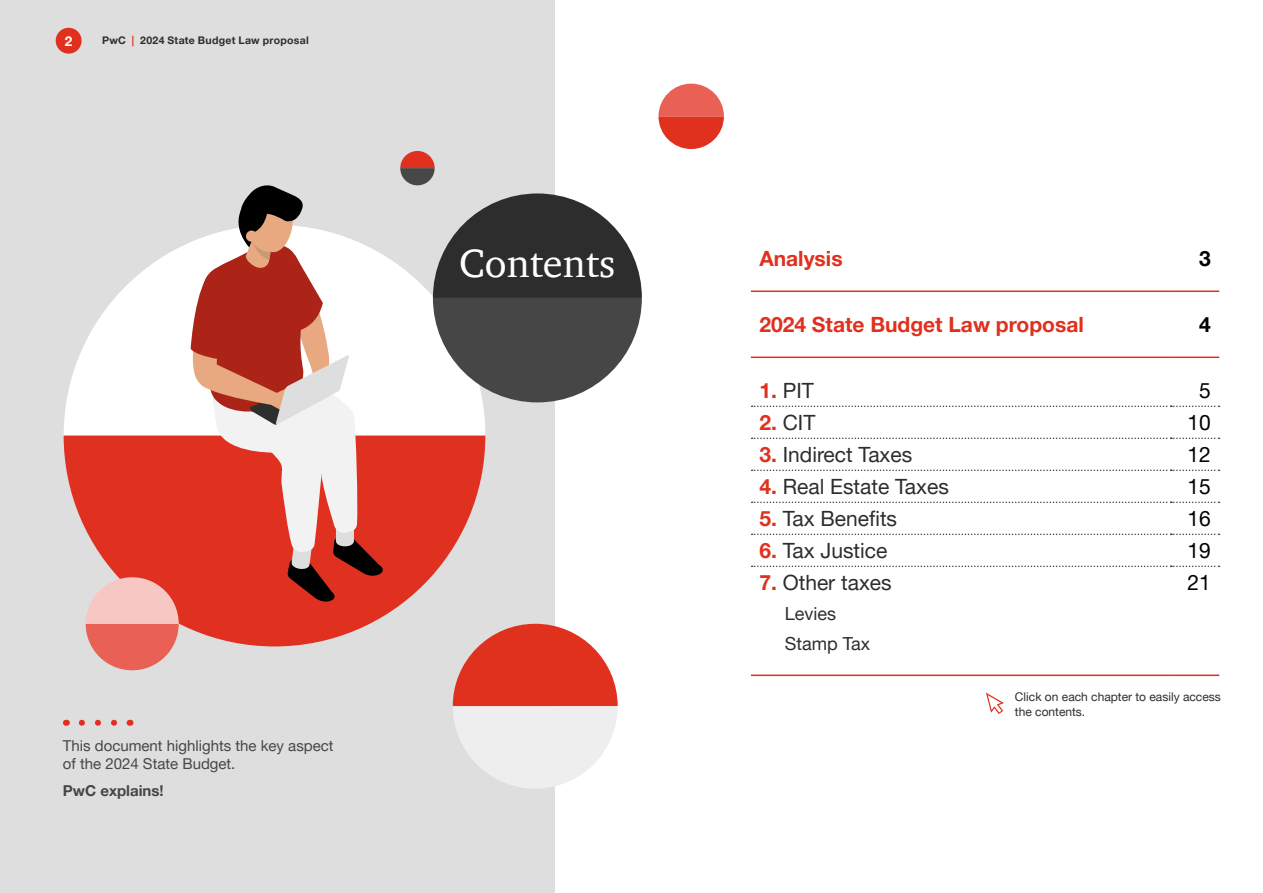
<style>
.page{position:relative;width:1263px;height:893px;background:#fff}
.page>*{position:absolute;margin:0;border:0;box-sizing:border-box;transform-origin:0 0}
.t1{font:40.5px "ITC Charter Com";color:#fff}
.t2{font:21px "Helvetica Neue LT Pro";color:#2d2d2d}
.t3{font:700 21px "Helvetica Neue LT Pro";color:#e0301e}
.t4{font:21px "Helvetica Neue LT Pro";color:#000}
.t5{font:700 21px "Helvetica Neue LT Pro";color:#000}
.t6{font:18px/30.2px "Helvetica Neue LT Pro";color:#2d2d2d}
.t7{font:15px/18px "Helvetica Neue LT Pro";color:#464646}
.t8{font:700 15px "Helvetica Neue LT Pro";color:#464646}
.t9{font:700 13.5px "Helvetica Neue LT Pro";color:#fff}
.t10{font:12px/15px "Helvetica Neue LT Pro";color:#2d2d2d}
.t11{font:700 10.5px "Helvetica Neue LT Pro";letter-spacing:.03em;color:#2d2d2d}
.s1{color:#e0301e}
.s2{font-weight:700;color:#e0301e}
</style>
<div class="page">
<div style="left:0;top:0;width:555px;height:893px;background:#dedede"></div>
<svg style="left:64px;top:243px;width:421px;height:193px;fill:#fff"></svg>
<svg style="left:64px;top:436px;width:421px;height:210px;fill:#e0301f"></svg>
<svg style="left:189px;top:185px;width:195px;height:417px;background:#d48a81"></svg>
<svg style="left:986px;top:693px;width:18px;height:21px"></svg>
<hr style="left:751px;top:290px;width:420px;height:2px;background:#e0301e">
<hr style="left:1171px;top:290px;width:48px;height:2px;background:#e0301e">
<hr style="left:751px;top:357px;width:420px;height:1px;background:#e0301e">
<hr style="left:1171px;top:357px;width:48px;height:1px;background:#e0301e">
<svg style="left:752px;top:406px;width:467px;height:1px"></svg>
<svg style="left:752px;top:438px;width:467px;height:1px"></svg>
<svg style="left:752px;top:470px;width:467px;height:1px"></svg>
<svg style="left:752px;top:502px;width:467px;height:1px"></svg>
<svg style="left:752px;top:534px;width:467px;height:1px"></svg>
<svg style="left:752px;top:566px;width:467px;height:1px"></svg>
<hr style="left:751px;top:675px;width:420px;height:1px;background:#e0301e">
<hr style="left:1171px;top:675px;width:48px;height:1px;background:#e0301e">
<svg style="left:453px;top:624px;width:165px;height:164px"></svg>
<svg style="left:433px;top:193px;width:209px;height:209px"></svg>
<svg style="left:86px;top:577px;width:93px;height:93px"></svg>
<svg style="left:658px;top:84px;width:66px;height:65px"></svg>
<svg style="left:400px;top:151px;width:35px;height:34px"></svg>
<svg style="left:82px;top:720px;width:35px;height:6px"></svg>
<div style="left:56px;top:28px;width:26px;height:26px;background:#e0301e;border-radius:50%"></div>
<p class="t9" style="left:65px;top:32px;width:9px">2</p>
<p class="t11" style="left:102px;top:34px;width:208px">PwC <span class="s1">|</span> 2024 State Budget Law proposal</p>
<h1 class="t1" style="left:459px;top:239px;width:158px">Contents</h1>
<p class="t7" style="left:63px;top:736px;width:272px">This document highlights the key aspect of the 2024 State Budget.</p>
<p class="t8" style="left:63px;top:781px;width:102px">PwC explains!</p>
<p class="t3" style="left:759px;top:245px;width:85px">Analysis</p>
<p class="t5" style="left:1199px;top:245px;width:13px">3</p>
<p class="t3" style="left:759px;top:311px;width:326px">2024 State Budget Law proposal</p>
<p class="t5" style="left:1199px;top:311px;width:13px">4</p>
<p class="t2" style="left:759px;top:377px;width:56px"><span class="s2">1.</span> PIT</p>
<p class="t4" style="left:1199px;top:377px;width:13px">5</p>
<p class="t2" style="left:759px;top:409px;width:58px"><span class="s2">2.</span> CIT</p>
<p class="t4" style="left:1187px;top:409px;width:25px">10</p>
<p class="t2" style="left:759px;top:441px;width:154px"><span class="s2">3.</span> Indirect Taxes</p>
<p class="t4" style="left:1187px;top:441px;width:25px">12</p>
<p class="t2" style="left:759px;top:473px;width:191px"><span class="s2">4.</span> Real Estate Taxes</p>
<p class="t4" style="left:1187px;top:473px;width:25px">15</p>
<p class="t2" style="left:759px;top:505px;width:139px"><span class="s2">5.</span> Tax Benefits</p>
<p class="t4" style="left:1187px;top:505px;width:25px">16</p>
<p class="t2" style="left:759px;top:537px;width:129px"><span class="s2">6.</span> Tax Justice</p>
<p class="t4" style="left:1187px;top:537px;width:25px">19</p>
<p class="t2" style="left:759px;top:569px;width:134px"><span class="s2">7.</span> Other taxes</p>
<p class="t4" style="left:1187px;top:569px;width:25px">21</p>
<p class="t6" style="left:785px;top:598px;width:87px">Levies<br>Stamp Tax</p>
<p class="t10" style="left:1015px;top:689px;width:207px">Click on each chapter to easily access the contents.</p>
</div>
